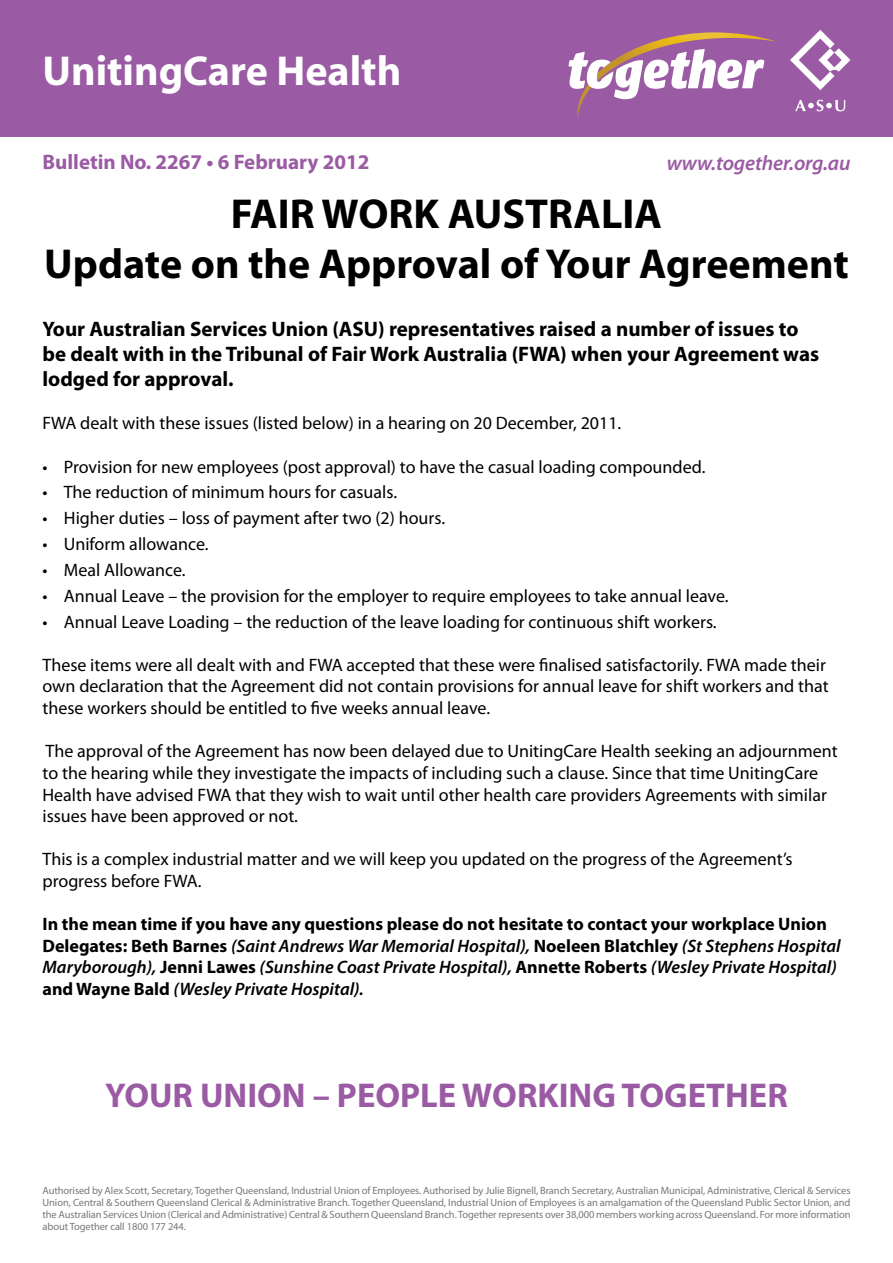
<style>
.page{position:relative;width:893px;height:1263px;background:#fff}
.page>*{position:absolute;margin:0;border:0;box-sizing:border-box;transform-origin:0 0}
.t1{font:700 42px/50.4px "Myriad Pro";color:#000;text-align:center}
.t2{font:700 42px "Myriad";color:#fff}
.t3{font:700 34.5px "Myriad Pro";color:#9b5ba4}
.t4{font:700 21px/25.2px "Myriad Pro";color:#000}
.t5{font:700 21px "Myriad Pro";color:#9b5ba4}
.t6{font:italic 600 21px "Myriad Pro";letter-spacing:-.01em;color:#9b5ba4}
.t7{font:18px/21.6px "Myriad Pro";color:#000}
.t8{font:700 18px/21.6px "Myriad Pro";color:#000}
.t9{font:10.5px/12px "Myriad Pro";letter-spacing:-.01em;color:#77787b;text-align:justify}
.s1{font-weight:600;font-style:italic}
</style>
<div class="page">
<div style="left:0;top:0;width:893px;height:136px;background:#9b5ba4"></div>
<svg style="left:568px;top:32px;width:208px;height:86px"></svg>
<svg style="left:790px;top:30px;width:60px;height:60px"></svg>
<svg style="left:795px;top:100px;width:50px;height:11px"></svg>
<h1 class="t2" style="left:43px;top:49px;width:360px">UnitingCare Health</h1>
<p class="t5" style="left:43px;top:148px;width:328px">Bulletin No. 2267 • 6 February 2012</p>
<p class="t6" style="left:667px;top:149px;width:185px">www.together.org.au</p>
<h1 class="t1" style="left:44px;top:187px;width:806px">FAIR WORK AUSTRALIA<br>Update on the Approval of Your Agreement</h1>
<p class="t4" style="left:43px;top:315px;width:778px">Your Australian Services Union (ASU) representatives raised a number of issues to be dealt with in the Tribunal of Fair Work Australia (FWA) when your Agreement was lodged for approval.</p>
<p class="t7" style="left:43px;top:412px;width:580px">FWA dealt with these issues (listed below) in a hearing on 20 December, 2011.</p>
<p class="t7" style="left:43px;top:455px;width:664px">• Provision for new employees (post approval) to have the casual loading compounded.</p>
<p class="t7" style="left:43px;top:481px;width:356px">• The reduction of minimum hours for casuals.</p>
<p class="t7" style="left:43px;top:507px;width:404px">• Higher duties – loss of payment after two (2) hours.</p>
<p class="t7" style="left:43px;top:533px;width:168px">• Uniform allowance.</p>
<p class="t7" style="left:43px;top:559px;width:145px">• Meal Allowance.</p>
<p class="t7" style="left:43px;top:585px;width:688px">• Annual Leave – the provision for the employer to require employees to take annual leave.</p>
<p class="t7" style="left:43px;top:610px;width:676px">• Annual Leave Loading – the reduction of the leave loading for continuous shift workers.</p>
<p class="t7" style="left:43px;top:654px;width:788px">These items were all dealt with and FWA accepted that these were finalised satisfactorily. FWA made their own declaration that the Agreement did not contain provisions for annual leave for shift workers and that these workers should be entitled to five weeks annual leave.</p>
<p class="t7" style="left:43px;top:740px;width:797px">The approval of the Agreement has now been delayed due to UnitingCare Health seeking an adjournment to the hearing while they investigate the impacts of including such a clause. Since that time UnitingCare Health have advised FWA that they wish to wait until other health care providers Agreements with similar issues have been approved or not.</p>
<p class="t7" style="left:43px;top:848px;width:752px">This is a complex industrial matter and we will keep you updated on the progress of the Agreement’s progress before FWA.</p>
<p class="t8" style="left:43px;top:913px;width:800px">In the mean time if you have any questions please do not hesitate to contact your workplace Union Delegates: Beth Barnes <span class="s1">(Saint Andrews War Memorial Hospital),</span> Noeleen Blatchley <span class="s1">(St Stephens Hospital Maryborough),</span> Jenni Lawes <span class="s1">(Sunshine Coast Private Hospital),</span> Annette Roberts <span class="s1">(Wesley Private Hospital) </span>and Wayne Bald <span class="s1">(Wesley Private Hospital).</span></p>
<h2 class="t3" style="left:105px;top:1072px;width:684px">YOUR UNION – PEOPLE WORKING TOGETHER</h2>
<p class="t9" style="left:43px;top:1184px;width:809px">Authorised by Alex Scott, Secretary, Together Queensland, Industrial Union of Employees. Authorised by Julie Bignell, Branch Secretary, Australian Municipal, Administrative, Clerical &amp; Services Union, Central &amp; Southern Queensland Clerical &amp; Administrative Branch. Together Queensland, Industrial Union of Employees is an amalgamation of the Queensland Public Sector Union, and the Australian Services Union (Clerical and Administrative) Central &amp; Southern Queensland Branch. Together represents over 38,000 members working across Queensland. For more information about Together call 1800 177 244.</p>
</div>
